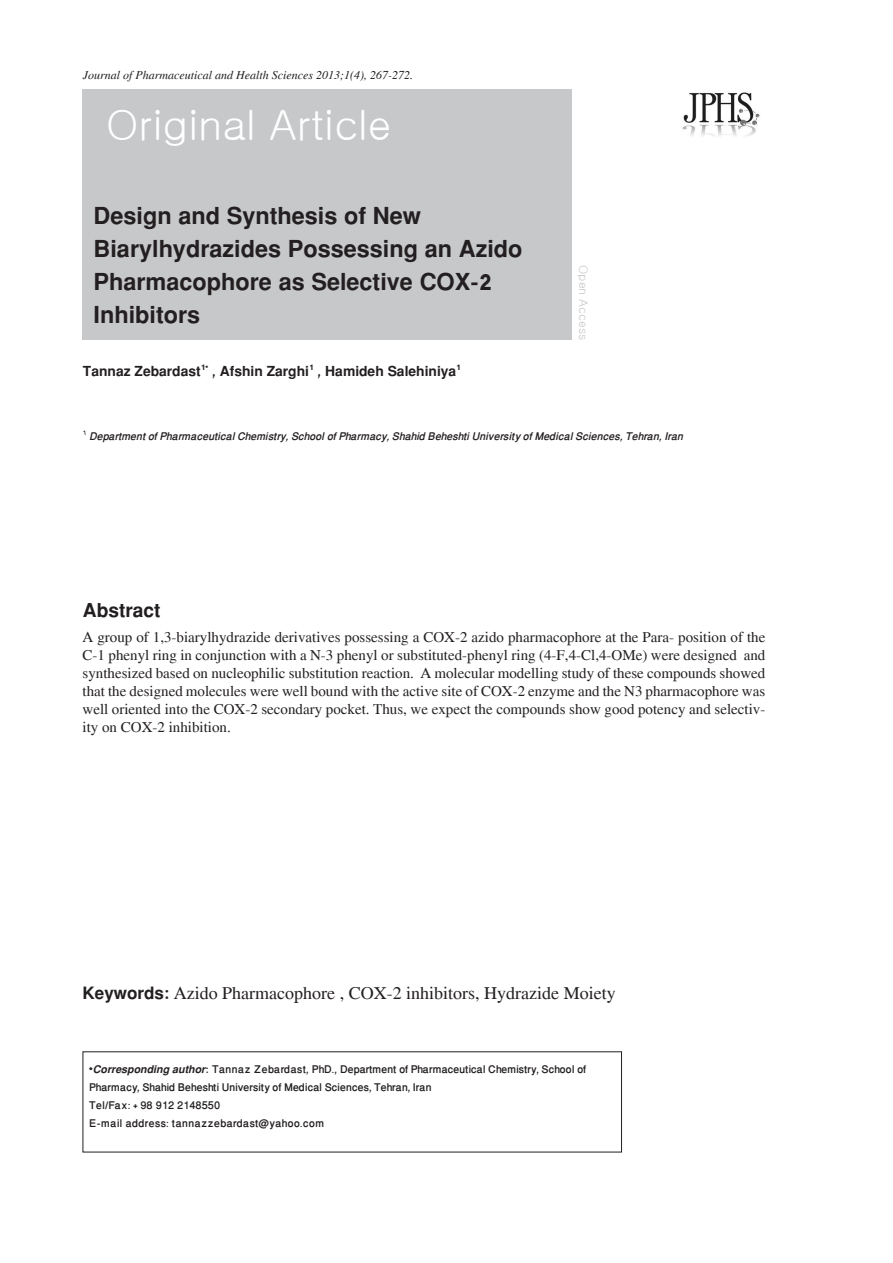
<style>
.page{position:relative;width:893px;height:1263px;background:#fff}
.page>*{position:absolute;margin:0;border:0;box-sizing:border-box;transform-origin:0 0}
.t1{font:42px "Gulim";color:#fff}
.t2{font:700 33px "Win Soft Pro";color:#231f20}
.t3{font:700 27px "Win Soft Pro";color:#231f20}
.t4{font:700 19.5px "Win Soft Pro";color:#231f20}
.t5{font:18px "Jaghb Uni";color:#231f20}
.t6{font:15px/18px "Jaghb Uni";color:#231f20;text-align:justify}
.t7{font:500 15px/18px "Win Soft Pro";letter-spacing:-.02em;color:#231f20}
.t8{font:italic 500 15px "Win Soft Pro";letter-spacing:-.02em;color:#231f20}
.t9{font:500 15px "Win Soft Pro";color:#231f20}
.t10{font:italic 12px "Jaghb Uni";color:#231f20}
.t11{font:12px "Gulim";color:#c5c6c8}
.s1{font-family:"Win Soft Pro";font-weight:700;font-size:24px}
.s2{font-weight:700;font-style:italic}
</style>
<div class="page">
<div style="left:83px;top:89px;width:489px;height:251px;background:#c7c8ca"></div>
<img style="left:682px;top:92px;width:78px;height:44px">
<p class="t10" style="left:83px;top:68px;width:332px">Journal of Pharmaceutical and Health Sciences 2013;1(4), 267-272.</p>
<h1 class="t1" style="left:106px;top:104px;width:287px">Original Article</h1>
<p class="t2" style="left:94px;top:191px;width:329px">Design and Synthesis of New</p>
<p class="t2" style="left:94px;top:224px;width:430px">Biarylhydrazides Possessing an Azido</p>
<p class="t2" style="left:94px;top:257px;width:400px">Pharmacophore as Selective COX-2</p>
<p class="t2" style="left:94px;top:290px;width:108px">Inhibitors</p>
<p class="t4" style="left:83px;top:357px;width:379px">Tannaz Zebardast<sup>1*</sup> , Afshin Zarghi<sup>1</sup> , Hamideh Salehiniya<sup>1</sup></p>
<p class="t11" style="left:589px;top:265px;width:77px;rotate:90deg">Open Access</p>
<p class="t8" style="left:83px;top:425px;width:602px"><sup>1</sup> Department of Pharmaceutical Chemistry, School of Pharmacy, Shahid Beheshti University of Medical Sciences, Tehran, Iran</p>
<h3 class="t3" style="left:83px;top:590px;width:79px">Abstract</h3>
<p class="t6" style="left:83px;top:627px;width:684px">A group of 1,3-biarylhydrazide derivatives possessing a COX-2 azido pharmacophore at the Para- position of the C-1 phenyl ring in conjunction with a N-3 phenyl or substituted-phenyl ring (4-F,4-Cl,4-OMe) were designed and synthesized based on nucleophilic substitution reaction. A molecular modelling study of these compounds showed that the designed molecules were well bound with the active site of COX-2 enzyme and the N3 pharmacophore was well oriented into the COX-2 secondary pocket. Thus, we expect the compounds show good potency and selectiv&shy;ity on COX-2 inhibition.</p>
<p class="t5" style="left:83px;top:982px;width:535px"><span class="s1">Keywords:</span> Azido Pharmacophore , COX-2 inhibitors, Hydrazide Moiety</p>
<p class="t7" style="left:89px;top:1060px;width:499px"><span class="s2">*Corresponding author:</span> Tannaz Zebardast, PhD., Department of Pharmaceutical Chemistry, School of<br>Pharmacy, Shahid Beheshti University of Medical Sciences, Tehran, Iran</p>
<p class="t9" style="left:89px;top:1094px;width:132px">Tel/Fax: + 98 912 2148550</p>
<p class="t9" style="left:89px;top:1112px;width:237px">E-mail address: tannazzebardast@yahoo.com</p>
</div>
